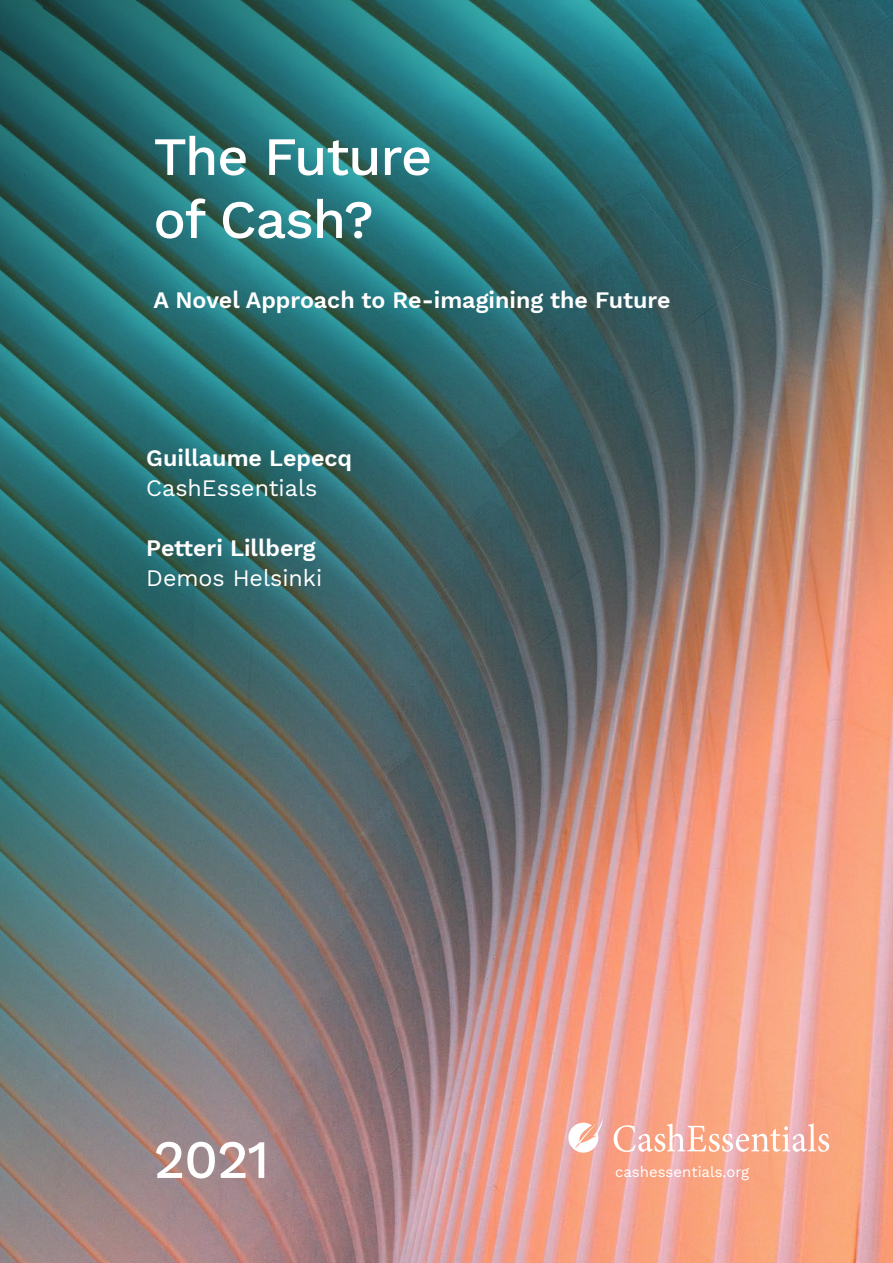
<style>
.page{position:relative;width:893px;height:1263px;background:#fff}
.page>*{position:absolute;margin:0;border:0;box-sizing:border-box;transform-origin:0 0}
.t1{font:500 54px/63px "Work Sans";letter-spacing:-.02em;color:#fff}
.t2{font:600 23.25px "Work Sans";color:#fff}
.t3{font:23.25px "Work Sans";color:#fff}
.t4{font:15px "Work Sans";color:#fff}
</style>
<div class="page">
<img style="left:0;top:497px;width:893px;height:766px">
<svg style="left:0;top:0;width:893px;height:497px;background:#346b6d"></svg>
<svg style="left:568px;top:1118px;width:261px;height:34px"></svg>
<h1 class="t1" style="left:153px;top:123px;width:280px">The Future of Cash?</h1>
<p class="t2" style="left:153px;top:282px;width:519px">A Novel Approach to Re-imagining the Future</p>
<p class="t2" style="left:146px;top:440px;width:207px">Guillaume Lepecq</p>
<p class="t3" style="left:146px;top:470px;width:173px">CashEssentials</p>
<p class="t2" style="left:146px;top:530px;width:171px">Petteri Lillberg</p>
<p class="t3" style="left:146px;top:560px;width:178px">Demos Helsinki</p>
<h1 class="t1" style="left:153px;top:1126px;width:117px">2021</h1>
<p class="t4" style="left:615px;top:1161px;width:136px">cashessentials.org</p>
</div>
